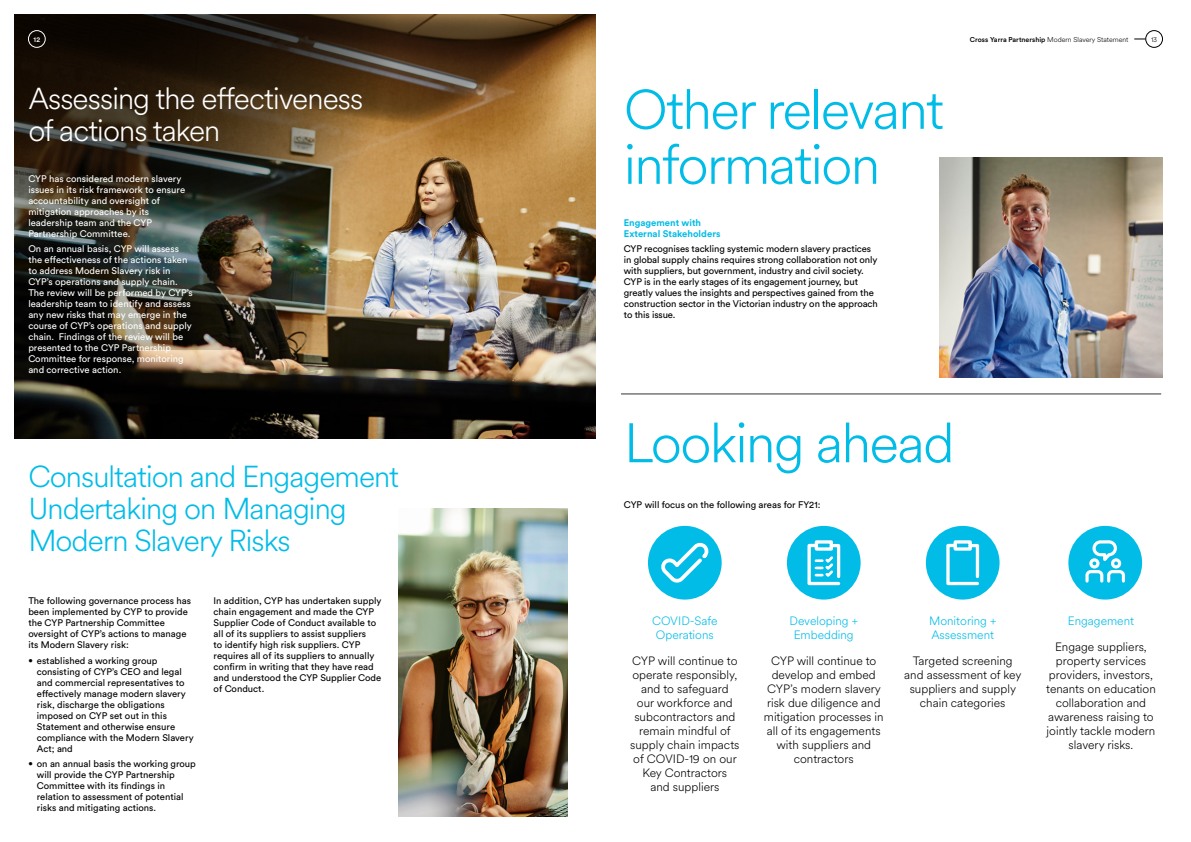
<style>
.page{position:relative;width:1191px;height:842px;background:#fff}
.page>*{position:absolute;margin:0;border:0;box-sizing:border-box;transform-origin:0 0}
.t1{font:300 55px/55px "Circular XX";letter-spacing:-.03em;color:#00bce7}
.t2{font:300 30px/32px "Circular XX";letter-spacing:-.03em;color:#00bce7}
.t3{font:300 30px/32px "Circular XX";letter-spacing:-.03em;color:#fff}
.t4{font:300 12px/14px "Circular XX";color:#000;text-align:center}
.t5{font:300 12px/14px "Circular XX";color:#00bce7;text-align:center}
.t6{font:9.5px/11px "Circular Std";color:#000}
.t7{font:9.5px/11px "Circular Std";color:#fff}
.t8{font:700 9.5px/11px "Circular Std";color:#00bce7}
.t9{font:300 7px "Circular XX";color:#000}
.t10{font:500 7px "Circular Std";color:#fff}
.s1{font-family:"Circular Std";font-weight:500}
.s2{font-size:8px}
</style>
<div class="page">
<hr style="left:621px;top:394px;width:540px;height:1px;background:#323232">
<div style="left:648px;top:526px;width:73px;height:74px;background:#00bce7;border-radius:50%"></div>
<svg style="left:661px;top:542px;width:48px;height:41px"></svg>
<div style="left:926px;top:526px;width:73px;height:74px;background:#00bce7;border-radius:50%"></div>
<svg style="left:946px;top:540px;width:34px;height:46px"></svg>
<div style="left:787px;top:526px;width:73px;height:74px;background:#00bce7;border-radius:50%"></div>
<svg style="left:807px;top:540px;width:34px;height:46px"></svg>
<div style="left:1068px;top:526px;width:74px;height:74px;background:#00bce7;border-radius:50%"></div>
<svg style="left:1085px;top:540px;width:40px;height:43px"></svg>
<img style="left:14px;top:14px;width:581px;height:424px">
<img style="left:14px;top:124px;width:429px;height:226px">
<img style="left:14px;top:124px;width:381px;height:154px">
<svg style="left:14px;top:14px;width:567px;height:110px;background:#442f19"></svg>
<img style="left:399px;top:509px;width:168px;height:307px">
<img style="left:939px;top:157px;width:223px;height:220px">
<div style="left:1145px;top:30px;width:17px;height:17px;border:1px solid #000;border-radius:50%"></div>
<div style="left:28px;top:30px;width:17px;height:17px;border:1px solid #fff;border-radius:50%"></div>
<p class="t10" style="left:34px;top:35px;width:8px">12</p>
<p class="t9" style="left:970px;top:34px;width:160px"><span class="s1">Cross Yarra Partnership</span> Modern Slavery Statement</p>
<p class="t9" style="left:1151px;top:34px;width:8px">13</p>
<h2 class="t3" style="left:28px;top:81px;width:336px">Assessing the effectiveness of actions taken</h2>
<p class="t7" style="left:28px;top:173px;width:158px">CYP has considered modern slavery issues in its risk framework to ensure accountability and oversight of mitigation approaches by its leadership team and the CYP<br>Partnership Committee.</p>
<p class="t7" style="left:28px;top:243px;width:166px">On an annual basis, CYP will assess the effectiveness of the actions taken to address Modern Slavery risk in CYP’s operations and supply chain.<br>The review will be performed by CYP’s leadership team to identify and assess any new risks that may emerge in the course of CYP’s operations and supply chain. Findings of the review will be presented to the CYP Partnership Committee for response, monitoring and corrective action.</p>
<h2 class="t2" style="left:28px;top:460px;width:372px">Consultation and Engagement<br>Undertaking on Managing<br>Modern Slavery Risks</h2>
<p class="t6" style="left:28px;top:595px;width:164px">The following governance process has been implemented by CYP to provide the CYP Partnership Committee oversight of CYP’s actions to manage its Modern Slavery risk:</p>
<p class="t6" style="left:37px;top:655px;width:158px;text-indent:-9px"><span class="s2">•</span> established a working group consisting of CYP’s CEO and legal and commercial representatives to effectively manage modern slavery risk, discharge the obligations imposed on CYP set out in this<br>Statement and otherwise ensure compliance with the Modern Slavery<br>Act; and</p>
<p class="t6" style="left:37px;top:758px;width:161px;text-indent:-9px"><span class="s2">•</span> on an annual basis the working group will provide the CYP Partnership Committee with its findings in relation to assessment of potential risks and mitigating actions.</p>
<p class="t6" style="left:214px;top:595px;width:169px">In addition, CYP has undertaken supply chain engagement and made the CYP Supplier Code of Conduct available to all of its suppliers to assist suppliers<br>to identify high risk suppliers. CYP requires all of its suppliers to annually confirm in writing that they have read and understood the CYP Supplier Code of Conduct.</p>
<h1 class="t1" style="left:624px;top:80px;width:322px">Other relevant information</h1>
<p class="t8" style="left:624px;top:217px;width:98px">Engagement with<br>External Stakeholders</p>
<p class="t6" style="left:624px;top:243px;width:255px">CYP recognises tackling systemic modern slavery practices in global supply chains requires strong collaboration not only with suppliers, but government, industry and civil society.<br>CYP is in the early stages of its engagement journey, but greatly values the insights and perspectives gained from the construction sector in the Victorian industry on the approach to this issue.</p>
<h1 class="t1" style="left:624px;top:413px;width:332px">Looking ahead</h1>
<p class="t6" style="left:624px;top:498px;width:198px">CYP will focus on the following areas for FY21:</p>
<p class="t5" style="left:652px;top:614px;width:67px">COVID-Safe<br>Operations</p>
<p class="t4" style="left:630px;top:653px;width:111px">CYP will continue to operate responsibly, and to safeguard<br>our workforce and subcontractors and remain mindful of supply chain impacts of COVID-19 on our<br>Key Contractors<br>and suppliers</p>
<p class="t5" style="left:789px;top:614px;width:70px">Developing +<br>Embedding</p>
<p class="t4" style="left:764px;top:653px;width:121px">CYP will continue to develop and embed<br>CYP’s modern slavery risk due diligence and mitigation processes in all of its engagements with suppliers and contractors</p>
<p class="t5" style="left:929px;top:614px;width:69px;text-align:left">Monitoring +<br>Assessment</p>
<p class="t4" style="left:904px;top:653px;width:119px">Targeted screening and assessment of key suppliers and supply chain categories</p>
<p class="t5" style="left:1068px;top:614px;width:68px">Engagement</p>
<p class="t4" style="left:1046px;top:639px;width:111px">Engage suppliers, property services providers, investors, tenants on education collaboration and awareness raising to jointly tackle modern slavery risks.</p>
</div>
